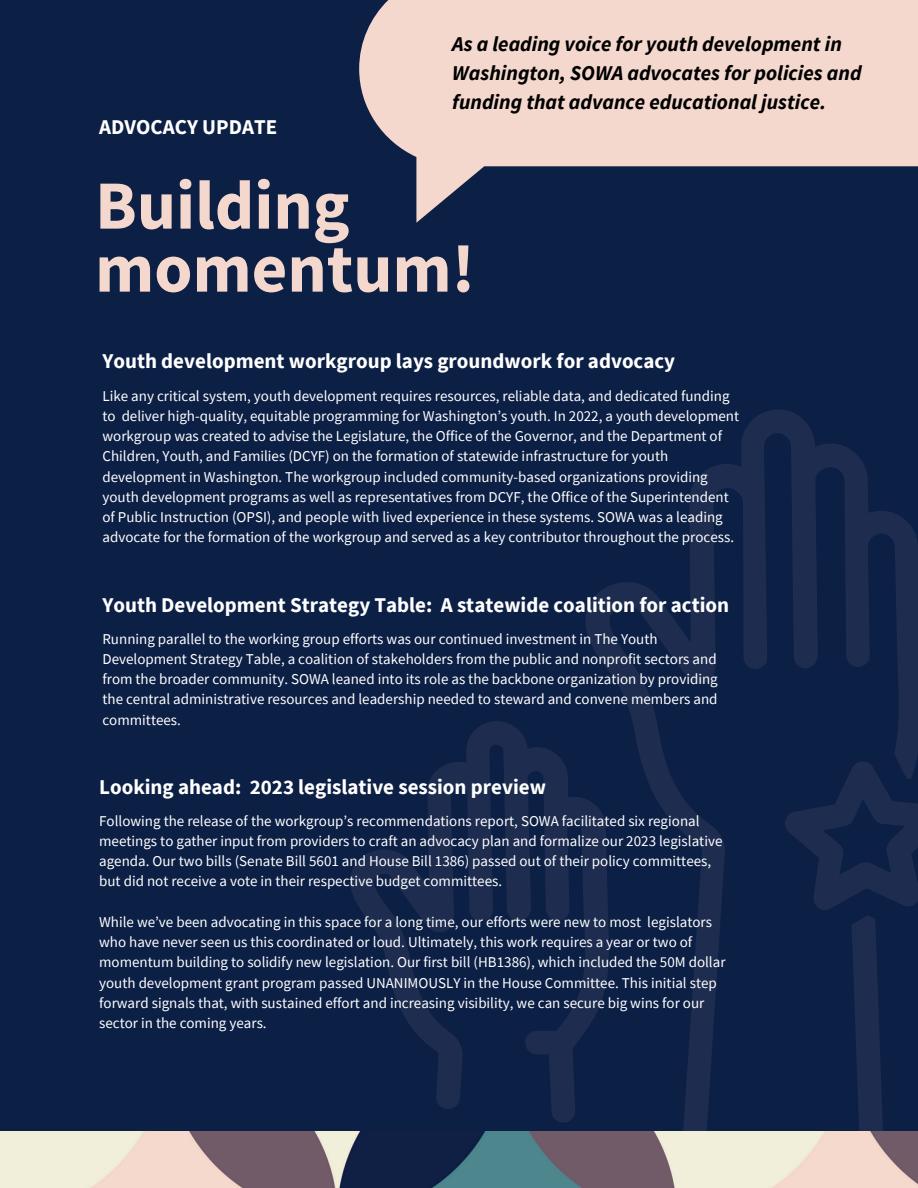
<style>
.page{position:relative;width:918px;height:1188px;background:#fff}
.page>*{position:absolute;margin:0;border:0;box-sizing:border-box;transform-origin:0 0}
.t1{font:700 69px "Source Sans Pro";color:#f4d8cd}
.t2{font:700 21px "Source Sans Pro";color:#fff}
.t3{font:italic 700 21px/29.2px "Source Sans Pro";color:#000}
.t4{font:15px/20.2px "Source Sans Pro";color:#fff}
</style>
<div class="page">
<div style="left:0;top:0;width:918px;height:1131px;background:#0c1f45"></div>
<svg style="left:307px;top:382px;width:611px;height:528px;fill:#0c1f45"></svg>
<svg style="left:271px;top:699px;width:478px;height:432px;fill:#0c1f45"></svg>
<svg style="left:710px;top:910px;width:44px;height:221px;fill:#0c1f45"></svg>
<svg style="left:754px;top:685px;width:164px;height:446px"></svg>
<div style="left:359px;top:0;width:559px;height:166px;background:#f4d8cd"></div>
<img style="left:0;top:1131px;width:918px;height:57px">
<p class="t2" style="left:99px;top:114px;width:180px">ADVOCACY UPDATE</p>
<p class="t3" style="left:452px;top:29px;width:411px">As a leading voice for youth development in<br>Washington, SOWA advocates for policies and</p>
<p class="t3" style="left:452px;top:87px;width:376px">funding that advance educational justice.</p>
<p class="t1" style="left:95px;top:161px;width:256px">Building</p>
<p class="t1" style="left:95px;top:224px;width:381px">momentum!</p>
<p class="t2" style="left:102px;top:347px;width:574px">Youth development workgroup lays groundwork for advocacy</p>
<p class="t4" style="left:102px;top:385px;width:638px">Like any critical system, youth development requires resources, reliable data, and dedicated funding to deliver high-quality, equitable programming for Washington’s youth. In 2022, a youth development workgroup was created to advise the Legislature, the Office of the Governor, and the Department of Children, Youth, and Families (DCYF) on the formation of statewide infrastructure for youth development in Washington. The workgroup included community-based organizations providing youth development programs as well as representatives from DCYF, the Office of the Superintendent of Public Instruction (OPSI), and people with lived experience in these systems. SOWA was a leading advocate for the formation of the workgroup and served as a key contributor throughout the process.</p>
<p class="t2" style="left:102px;top:591px;width:628px">Youth Development Strategy Table: A statewide coalition for action</p>
<p class="t4" style="left:102px;top:628px;width:617px">Running parallel to the working group efforts was our continued investment in The Youth Development Strategy Table, a coalition of stakeholders from the public and nonprofit sectors and from the broader community. SOWA leaned into its role as the backbone organization by providing the central administrative resources and leadership needed to steward and convene members and committees.</p>
<p class="t2" style="left:99px;top:773px;width:448px">Looking ahead: 2023 legislative session preview</p>
<p class="t4" style="left:99px;top:810px;width:625px">Following the release of the workgroup’s recommendations report, SOWA facilitated six regional meetings to gather input from providers to craft an advocacy plan and formalize our 2023 legislative agenda. Our two bills (Senate Bill 5601 and House Bill 1386) passed out of their policy committees, but did not receive a vote in their respective budget committees.</p>
<p class="t4" style="left:99px;top:911px;width:628px">While we’ve been advocating in this space for a long time, our efforts were new to most legislators who have never seen us this coordinated or loud. Ultimately, this work requires a year or two of momentum building to solidify new legislation. Our first bill (HB1386), which included the 50M dollar youth development grant program passed UNANIMOUSLY in the House Committee. This initial step forward signals that, with sustained effort and increasing visibility, we can secure big wins for our sector in the coming years.</p>
</div>
